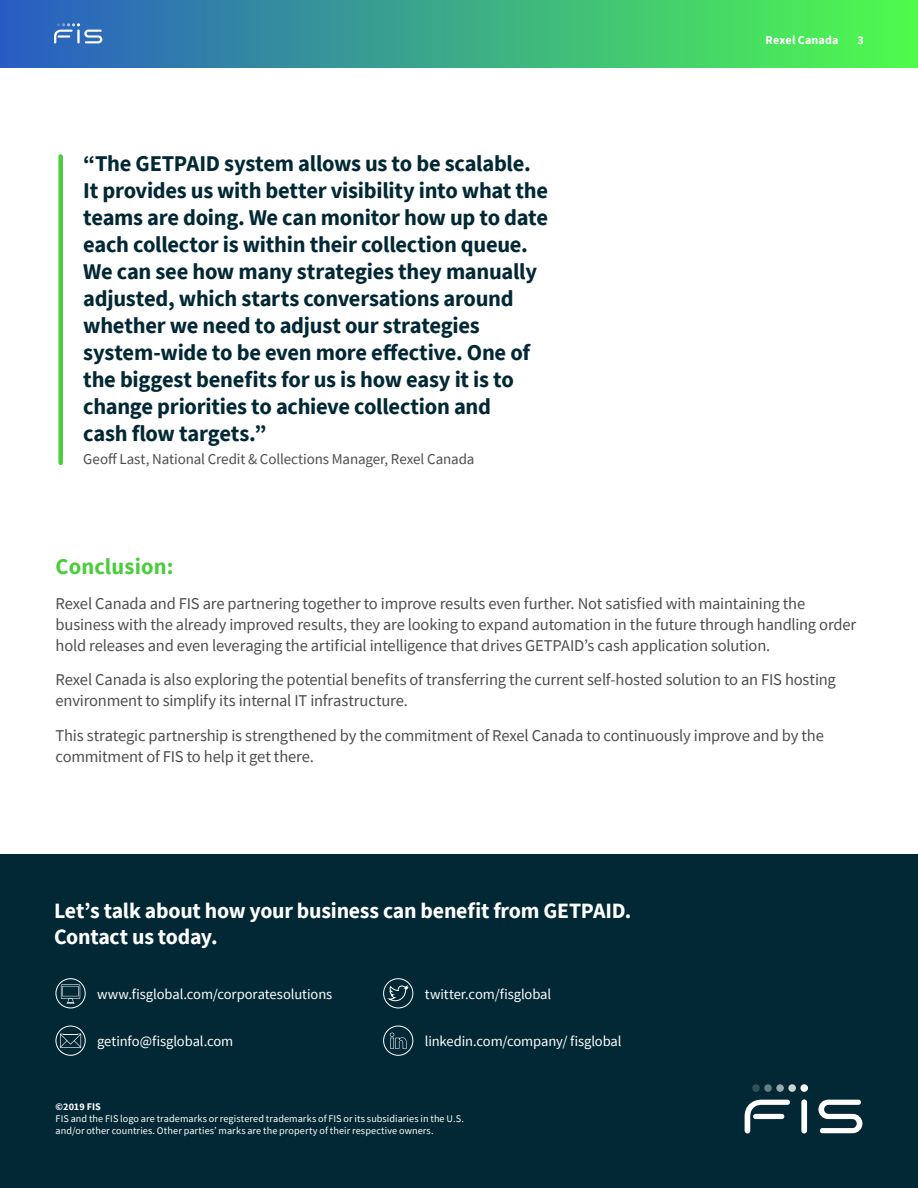
<style>
.page{position:relative;width:918px;height:1188px;background:#fff}
.page>*{position:absolute;margin:0;border:0;box-sizing:border-box;transform-origin:0 0}
.t1{font:700 22.5px/27px "Source Sans Pro";letter-spacing:-.015em;color:#012834}
.t2{font:700 22.5px "Source Sans Pro";letter-spacing:.01em;color:#4bcd3e}
.t3{font:700 21.9px/26.2px "Source Sans Pro";letter-spacing:-.01em;color:#fff}
.t4{font:16.5px/21px "Source Sans Pro";letter-spacing:-.01em;color:#4d4d4f}
.t5{font:15px "Source Sans Pro";letter-spacing:-.01em;color:#4d4d4f}
.t6{font:14.55px "Source Sans Pro";letter-spacing:-.005em;color:#fff}
.t7{font:700 12px "Source Sans Pro";letter-spacing:.01em;color:#fff}
.t8{font:10.2px/12.3px "Source Sans Pro";letter-spacing:.01em;color:#fff}
.t9{font:700 10.2px "Source Sans Pro";letter-spacing:.005em;color:#fff}
</style>
<div class="page">
<div style="left:0;top:0;width:918px;height:68px;background:linear-gradient(to right,#285cc4,#4ffb4b)"></div>
<svg style="left:54px;top:23px;width:48px;height:20px"></svg>
<hr style="left:77px;top:30px;width:3px;height:14px;background:#fff">
<div style="left:0;top:854px;width:918px;height:334px;background:#012834"></div>
<svg style="left:818px;top:1100px;width:44px;height:33px"></svg>
<div style="left:800px;top:1084px;width:8px;height:8px;background:#fff;border-radius:50%"></div>
<svg style="left:788px;top:1084px;width:8px;height:8px"></svg>
<svg style="left:776px;top:1084px;width:8px;height:8px"></svg>
<svg style="left:764px;top:1084px;width:8px;height:8px"></svg>
<div style="left:752px;top:1084px;width:8px;height:8px;background:#32525b;border-radius:50%"></div>
<svg style="left:745px;top:1100px;width:45px;height:34px"></svg>
<div style="left:753px;top:1114px;width:31px;height:5px;background:#fff;border-radius:3px"></div>
<div style="left:801px;top:1099px;width:6px;height:35px;background:#fff;border-radius:3px"></div>
<svg style="left:60px;top:1034px;width:21px;height:14px"></svg>
<div style="left:56px;top:1026px;width:30px;height:30px;border:1px solid #fff;border-radius:50%"></div>
<svg style="left:61px;top:984px;width:19px;height:20px"></svg>
<div style="left:56px;top:979px;width:29px;height:29px;border:1px solid #01283e;border-radius:50%"></div>
<div style="left:56px;top:978px;width:30px;height:30px;border:1px solid #fff;border-radius:50%"></div>
<svg style="left:390px;top:1033px;width:17px;height:16px"></svg>
<div style="left:383px;top:1026px;width:30px;height:30px;border:1px solid #fff;border-radius:50%"></div>
<div style="left:383px;top:978px;width:30px;height:30px;border:1px solid #fff;border-radius:50%"></div>
<svg style="left:386px;top:985px;width:23px;height:16px"></svg>
<div style="left:58px;top:156px;width:5px;height:307px;background:#4bcd3e"></div>
<p class="t1" style="left:83px;top:150px;width:466px">“The GETPAID system allows us to be scalable.<br>It provides us with better visibility into what the teams are doing. We can monitor how up to date each collector is within their collection queue.<br>We can see how many strategies they manually adjusted, which starts conversations around whether we need to adjust our strategies system-wide to be even more effective. One of the biggest benefits for us is how easy it is to change priorities to achieve collection and<br>cash flow targets.”</p>
<p class="t5" style="left:83px;top:450px;width:393px">Geoff Last, National Credit &amp; Collections Manager, Rexel Canada</p>
<p class="t7" style="left:766px;top:31px;width:74px">Rexel Canada</p>
<p class="t7" style="left:858px;top:31px;width:8px">3</p>
<h1 class="t2" style="left:56px;top:552px;width:119px">Conclusion:</h1>
<p class="t4" style="left:56px;top:593px;width:802px">Rexel Canada and FIS are partnering together to improve results even further. Not satisfied with maintaining the business with the already improved results, they are looking to expand automation in the future through handling order hold releases and even leveraging the artificial intelligence that drives GETPAID’s cash application solution.</p>
<p class="t4" style="left:56px;top:669px;width:782px">Rexel Canada is also exploring the potential benefits of transferring the current self-hosted solution to an FIS hosting environment to simplify its internal IT infrastructure.</p>
<p class="t4" style="left:56px;top:725px;width:770px">This strategic partnership is strengthened by the commitment of Rexel Canada to continuously improve and by the commitment of FIS to help it get there.</p>
<h2 class="t3" style="left:54px;top:897px;width:579px">Let’s talk about how your business can benefit from GETPAID.<br>Contact us today.</h2>
<p class="t6" style="left:97px;top:985px;width:237px">www.fisglobal.com/corporatesolutions</p>
<p class="t6" style="left:97px;top:1032px;width:138px">getinfo@fisglobal.com</p>
<p class="t6" style="left:425px;top:1032px;width:198px">linkedin.com/company/ fisglobal</p>
<p class="t6" style="left:425px;top:985px;width:128px">twitter.com/fisglobal</p>
<p class="t9" style="left:56px;top:1099px;width:47px">©2019 FIS</p>
<p class="t8" style="left:56px;top:1112px;width:410px">FIS and the FIS logo are trademarks or registered trademarks of FIS or its subsidiaries in the U.S. and/or other countries. Other parties’ marks are the property of their respective owners.</p>
</div>
